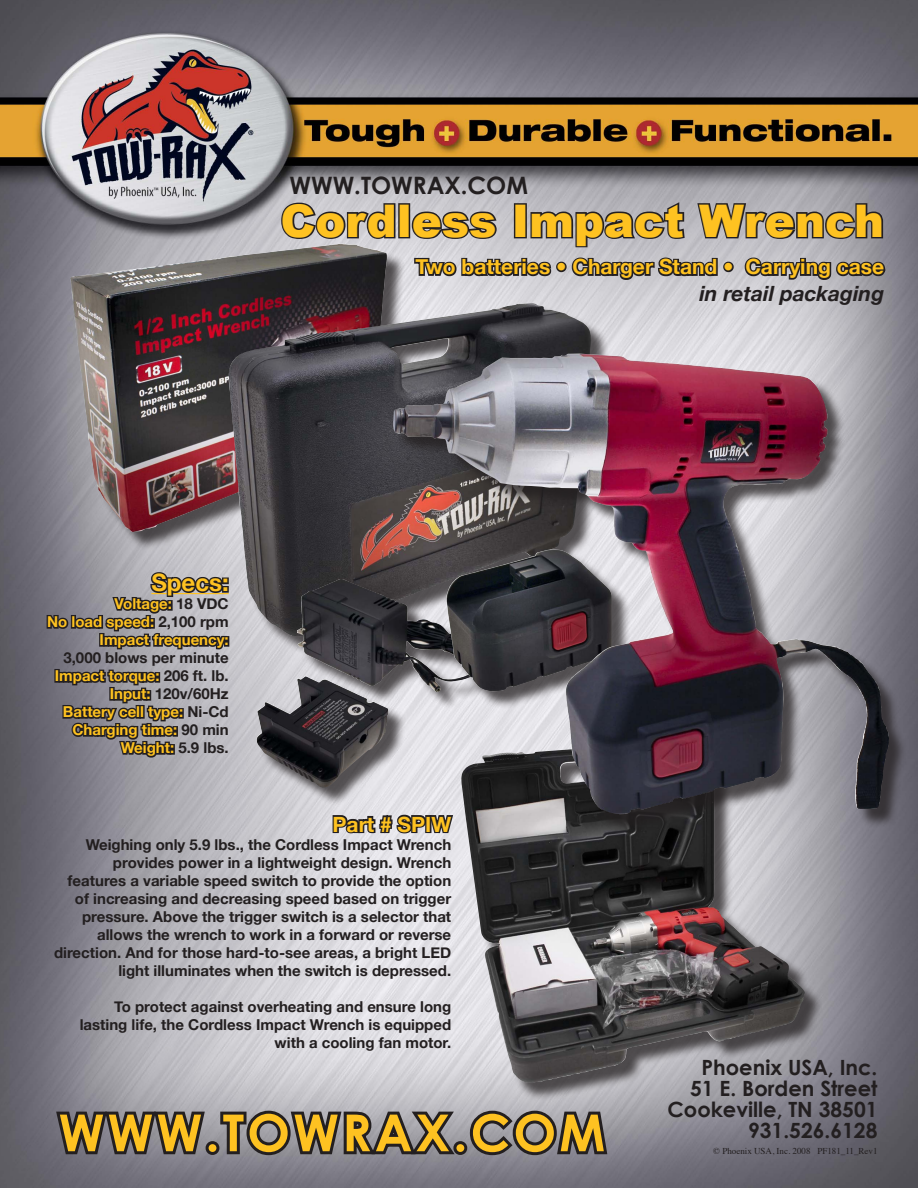
<style>
.page{position:relative;width:918px;height:1188px;background:#fff}
.page>*{position:absolute;margin:0;border:0;box-sizing:border-box;transform-origin:0 0}
.t1{font:700 51px "Century Gothic";letter-spacing:.06em;color:#fec221}
.t2{font:900 45px "Arial";color:#fec221}
.t3{font:700 24px "Century Gothic";color:#231f20}
.t4{font:700 24px "Helvetica Neue";color:#fec221}
.t5{font:700 21px "Century Gothic";color:#231f20}
.t6{font:700 21px "Helvetica Neue";color:#fec221}
.t7{font:italic 700 21px "Helvetica Neue";color:#231f20}
.t8{font:700 15px/18px "Helvetica Neue";color:#231f20;text-align:right}
.t9{font:700 15px "Helvetica Neue";color:#fec221}
.t10{font:9px "Times";color:#231f20}
.s1{color:#231f20}
.s2{color:#fec221}
</style>
<div class="page">
<img style="left:0;top:0;width:918px;height:1188px">
<div style="left:73px;top:246px;width:332px;height:304px;background:#231f20;opacity:.75"></div>
<img style="left:70px;top:244px;width:318px;height:288px">
<img style="left:228px;top:303px;width:363px;height:337px">
<svg style="left:52px;top:1104px;width:559px;height:58px;background:#646166"></svg>
<div style="left:259px;top:581px;width:259px;height:224px;background:#231f20;opacity:.75"></div>
<img style="left:297px;top:581px;width:96px;height:114px">
<svg style="left:280px;top:201px;width:117px;height:40px;background:#979599"></svg>
<div style="left:398px;top:203px;width:12px;height:35px;border:3px solid #231f20"></div>
<svg style="left:410px;top:200px;width:478px;height:96px;background:#98969b"></svg>
<svg style="left:331px;top:796px;width:124px;height:57px;background:#c3c1c5"></svg>
<div style="left:464px;top:743px;width:358px;height:357px;background:#231f20;opacity:.75"></div>
<img style="left:461px;top:833px;width:344px;height:251px">
<div style="left:395px;top:356px;width:512px;height:477px;background:#231f20;opacity:.75"></div>
<img style="left:393px;top:354px;width:475px;height:462px">
<svg style="left:45px;top:570px;width:184px;height:92px;background:#817f84"></svg>
<div style="left:54px;top:669px;width:6px;height:14px;border:3px solid #231f20"></div>
<svg style="left:57px;top:668px;width:127px;height:108px;background:#6b686e"></svg>
<p class="t3" style="left:290px;top:170px;width:240px">WWW.TOWRAX.COM</p>
<p class="t2" style="left:281px;top:196px;width:605px">Cordless Impact Wrench</p>
<p class="t6" style="left:415px;top:248px;width:470px">Two batteries • Charger Stand • Carrying case</p>
<p class="t7" style="left:700px;top:277px;width:186px">in retail packaging</p>
<p class="t4" style="left:151px;top:561px;width:79px">Specs:</p>
<p class="t9" style="left:115px;top:590px;width:116px">Voltage: <span class="s1">18 VDC</span></p>
<p class="t9" style="left:47px;top:608px;width:183px">No load speed: <span class="s1">2,100 rpm</span></p>
<p class="t8" style="left:63px;top:630px;width:167px"><span class="s2">Impact frequency:<br></span>3,000 blows per minute</p>
<p class="t9" style="left:55px;top:662px;width:175px">Impact torque: <span class="s1">206 ft. lb.</span></p>
<p class="t8" style="left:110px;top:684px;width:120px"><span class="s2">Input:</span> 120v/60Hz</p>
<p class="t9" style="left:63px;top:698px;width:167px">Battery cell type: <span class="s1">Ni-Cd</span></p>
<p class="t9" style="left:73px;top:716px;width:158px">Charging time: <span class="s1">90 min</span></p>
<p class="t9" style="left:121px;top:734px;width:109px">Weight: <span class="s1">5.9 lbs.</span></p>
<p class="t6" style="left:333px;top:805px;width:120px">Part # SPIW</p>
<p class="t8" style="left:54px;top:834px;width:399px">Weighing only 5.9 lbs., the Cordless Impact Wrench provides power in a lightweight design. Wrench features a variable speed switch to provide the option of increasing and decreasing speed based on trigger pressure. Above the trigger switch is a selector that allows the wrench to work in a forward or reverse direction. And for those hard-to-see areas, a bright LED light illuminates when the switch is depressed.</p>
<p class="t8" style="left:80px;top:996px;width:373px">To protect against overheating and ensure long lasting life, the Cordless Impact Wrench is equipped with a cooling fan motor.</p>
<p class="t1" style="left:58px;top:1101px;width:548px">WWW.TOWRAX.COM</p>
<p class="t5" style="left:702px;top:1054px;width:177px">Phoenix USA, Inc.</p>
<p class="t5" style="left:690px;top:1075px;width:189px">51 E. Borden Street</p>
<p class="t5" style="left:668px;top:1096px;width:212px">Cookeville, TN 38501</p>
<p class="t5" style="left:748px;top:1117px;width:131px">931.526.6128</p>
<p class="t10" style="left:713px;top:1142px;width:166px">© Phoenix USA, Inc. 2008 PF181_11_Rev1</p>
</div>
